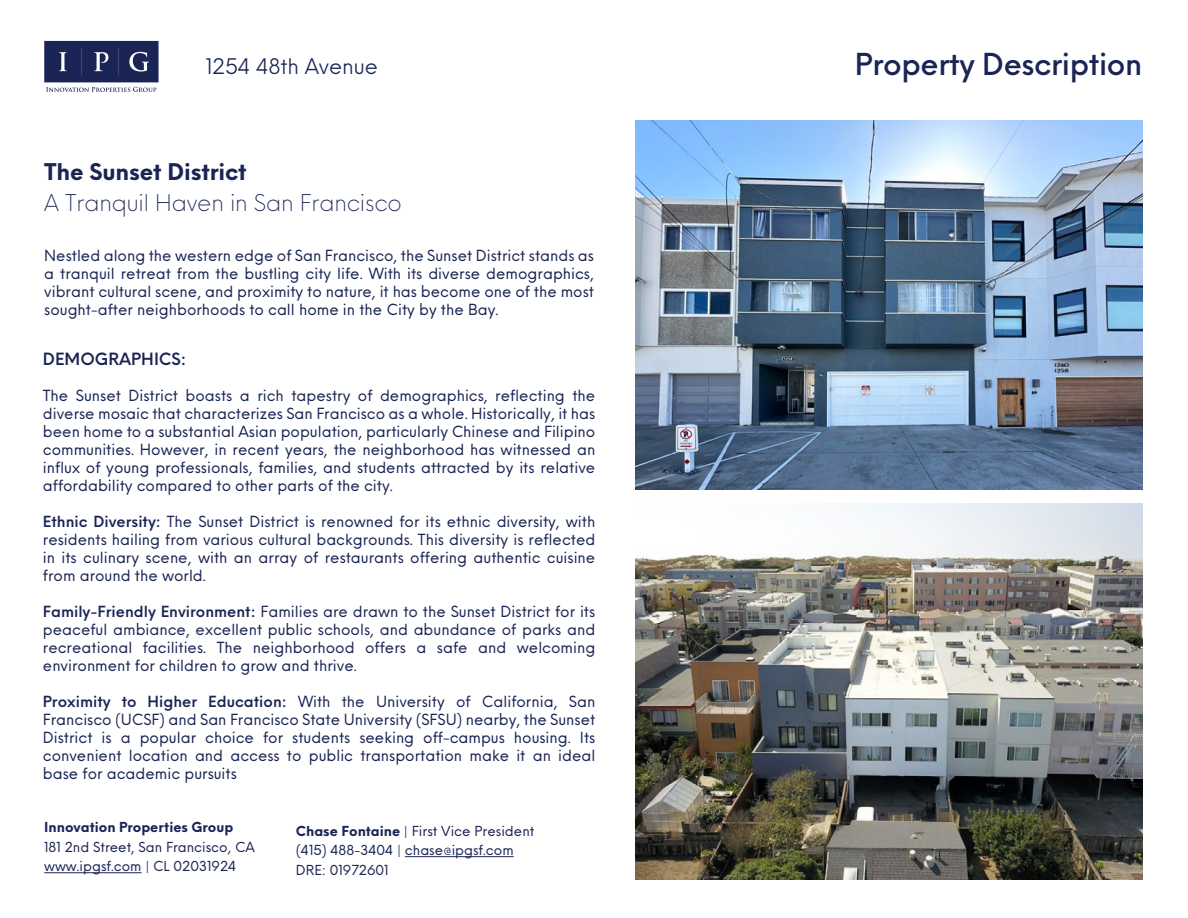
<style>
.page{position:relative;width:1188px;height:918px;background:#fff}
.page>*{position:absolute;margin:0;border:0;box-sizing:border-box;transform-origin:0 0}
.t1{font:500 29.55px "Neue Einstellung";letter-spacing:-.015em;color:#1b2555}
.t2{font:300 22.5px "Neue Einstellung";letter-spacing:-.005em;color:#1b2555}
.t3{font:700 22.5px "Neue Einstellung";letter-spacing:-.005em;color:#1b2555}
.t4{font:21px "Neue Einstellung";letter-spacing:-.005em;color:#1b2555}
.t5{font:600 16.5px "Neue Einstellung";color:#1b2555}
.t6{font:15px/18px "Neue Einstellung";color:#1b2555;text-align:justify}
.t7{font:13.5px/19.5px "Neue Einstellung";color:#1b2555}
.t8{font:700 13.5px "Neue Einstellung";color:#1b2555}
.s1{font-weight:600}
.s2{font-weight:700}
</style>
<div class="page">
<img style="left:636px;top:503px;width:506px;height:376px">
<img style="left:636px;top:121px;width:506px;height:369px">
<svg style="left:44px;top:41px;width:115px;height:51px;background:#4c547a"></svg>
<hr style="left:405px;top:856px;width:109px;height:1px;background:#1b2555">
<hr style="left:44px;top:872px;width:98px;height:1px;background:#1b2555">
<h3 class="t4" style="left:206px;top:48px;width:174px">1254 48th Avenue</h3>
<h2 class="t3" style="left:44px;top:151px;width:204px">The Sunset District</h2>
<h2 class="t2" style="left:44px;top:183px;width:359px">A Tranquil Haven in San Francisco</h2>
<p class="t6" style="left:44px;top:245px;width:551px">Nestled along the western edge of San Francisco, the Sunset District stands as a tranquil retreat from the bustling city life. With its diverse demographics, vibrant cultural scene, and proximity to nature, it has become one of the most sought-after neighborhoods to call home in the City by the Bay.</p>
<p class="t5" style="left:43px;top:344px;width:145px">DEMOGRAPHICS:</p>
<p class="t6" style="left:43px;top:385px;width:554px">The Sunset District boasts a rich tapestry of demographics, reflecting the diverse mosaic that characterizes San Francisco as a whole. Historically, it has been home to a substantial Asian population, particularly Chinese and Filipino communities. However, in recent years, the neighborhood has witnessed an influx of young professionals, families, and students attracted by its relative affordability compared to other parts of the city.</p>
<p class="t6" style="left:43px;top:511px;width:554px"><span class="s1">Ethnic Diversity:</span> The Sunset District is renowned for its ethnic diversity, with residents hailing from various cultural backgrounds. This diversity is reflected in its culinary scene, with an array of restaurants offering authentic cuisine from around the world.</p>
<p class="t6" style="left:43px;top:601px;width:554px"><span class="s1">Family-Friendly Environment:</span> Families are drawn to the Sunset District for its peaceful ambiance, excellent public schools, and abundance of parks and recreational facilities. The neighborhood offers a safe and welcoming environment for children to grow and thrive.</p>
<p class="t6" style="left:43px;top:691px;width:554px"><span class="s1">Proximity to Higher Education:</span> With the University of California, San Francisco (UCSF) and San Francisco State University (SFSU) nearby, the Sunset District is a popular choice for students seeking off-campus housing. Its convenient location and access to public transportation make it an ideal base for academic pursuits</p>
<p class="t8" style="left:44px;top:815px;width:191px">Innovation Properties Group</p>
<p class="t7" style="left:44px;top:836px;width:212px">181 2nd Street, San Francisco, CA www.ipgsf.com | CL 02031924</p>
<p class="t7" style="left:296px;top:820px;width:240px"><span class="s2">Chase Fontaine</span> | First Vice President (415) 488-3404 | chase@ipgsf.com<br>DRE: 01972601</p>
<h1 class="t1" style="left:855px;top:37px;width:289px">Property Description</h1>
</div>
